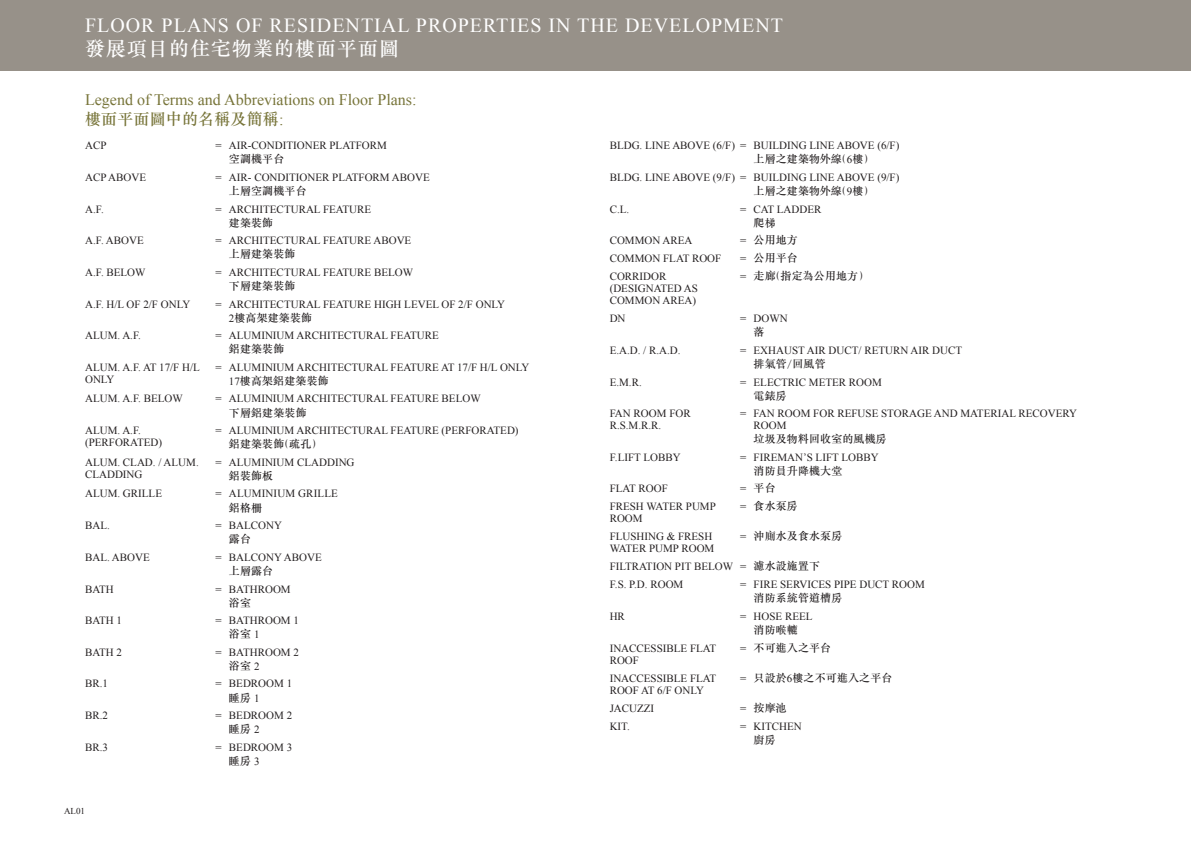
<style>
.page{position:relative;width:1191px;height:842px;background:#fff}
.page>*{position:absolute;margin:0;border:0;box-sizing:border-box;transform-origin:0 0}
.t1{font:20px "Times New Roman";letter-spacing:.05em;color:#fff}
.t2{font:500 20px "M Sung HK";letter-spacing:.05em;color:#fff}
.t3{font:16px "Times New Roman";color:#78753a}
.t4{font:500 16px "M Sung HK";letter-spacing:.01em;color:#78753a}
.t5{font:11px/12px "Times New Roman";color:#231f20}
.t6{font:500 11px "M Sung HK";letter-spacing:.01em;color:#231f20}
.t7{font:9px "Times New Roman";color:#231f20}
.s1{font-family:"Times New Roman";font-weight:400}
.s2{font-family:"M Sung HK";font-weight:500}
</style>
<div class="page">
<div style="left:0;top:0;width:1191px;height:71px;background:#979189"></div>
<h1 class="t1" style="left:85px;top:12px;width:699px">FLOOR PLANS OF RESIDENTIAL PROPERTIES IN THE DEVELOPMENT</h1>
<h1 class="t2" style="left:85px;top:35px;width:316px">發展項目的住宅物業的樓面平面圖</h1>
<h2 class="t3" style="left:85px;top:89px;width:333px">Legend of Terms and Abbreviations on Floor Plans:</h2>
<h2 class="t4" style="left:85px;top:108px;width:200px">樓面平面圖中的名稱及簡稱<span class="s1">:</span></h2>
<p class="t5" style="left:85px;top:140px;width:23px">ACP</p>
<p class="t5" style="left:215px;top:140px;width:173px">= AIR-CONDITIONER PLATFORM</p>
<p class="t6" style="left:229px;top:152px;width:57px">空調機平台</p>
<p class="t5" style="left:85px;top:171px;width:63px">ACP ABOVE</p>
<p class="t5" style="left:215px;top:171px;width:216px">= AIR- CONDITIONER PLATFORM ABOVE</p>
<p class="t6" style="left:229px;top:183px;width:79px">上層空調機平台</p>
<p class="t5" style="left:85px;top:203px;width:20px">A.F.</p>
<p class="t5" style="left:215px;top:203px;width:157px">= ARCHITECTURAL FEATURE</p>
<p class="t6" style="left:229px;top:215px;width:46px">建築裝飾</p>
<p class="t5" style="left:85px;top:234px;width:60px">A.F. ABOVE</p>
<p class="t5" style="left:215px;top:234px;width:197px">= ARCHITECTURAL FEATURE ABOVE</p>
<p class="t6" style="left:229px;top:247px;width:68px">上層建築裝飾</p>
<p class="t5" style="left:85px;top:266px;width:62px">A.F. BELOW</p>
<p class="t5" style="left:215px;top:266px;width:199px">= ARCHITECTURAL FEATURE BELOW</p>
<p class="t6" style="left:229px;top:278px;width:68px">下層建築裝飾</p>
<p class="t5" style="left:85px;top:298px;width:107px">A.F. H/L OF 2/F ONLY</p>
<p class="t5" style="left:215px;top:298px;width:291px">= ARCHITECTURAL FEATURE HIGH LEVEL OF 2/F ONLY</p>
<p class="t6" style="left:229px;top:310px;width:85px"><span class="s1">2</span>樓高架建築裝飾</p>
<p class="t5" style="left:85px;top:329px;width:57px">ALUM. A.F.</p>
<p class="t5" style="left:215px;top:329px;width:225px">= ALUMINIUM ARCHITECTURAL FEATURE</p>
<p class="t6" style="left:229px;top:341px;width:57px">鋁建築裝飾</p>
<p class="t5" style="left:85px;top:361px;width:116px">ALUM. A.F. AT 17/F H/L<br>ONLY</p>
<p class="t5" style="left:215px;top:361px;width:315px">= ALUMINIUM ARCHITECTURAL FEATURE AT 17/F H/L ONLY</p>
<p class="t5" style="left:609px;top:139px;width:291px">BLDG. LINE ABOVE (6/F) = BUILDING LINE ABOVE (6/F)</p>
<p class="t6" style="left:753px;top:152px;width:117px">上層之建築物外線(<span class="s1">6</span>樓)</p>
<p class="t5" style="left:609px;top:171px;width:291px">BLDG. LINE ABOVE (9/F) = BUILDING LINE ABOVE (9/F)</p>
<p class="t6" style="left:753px;top:183px;width:117px">上層之建築物外線(<span class="s1">9</span>樓)</p>
<p class="t5" style="left:609px;top:203px;width:21px">C.L.</p>
<p class="t5" style="left:740px;top:203px;width:83px">= CAT LADDER</p>
<p class="t6" style="left:753px;top:215px;width:24px">爬梯</p>
<p class="t5" style="left:609px;top:234px;width:84px">COMMON AREA</p>
<p class="t6" style="left:740px;top:233px;width:59px"><span class="s1">=</span> 公用地方</p>
<p class="t5" style="left:609px;top:252px;width:113px">COMMON FLAT ROOF</p>
<p class="t6" style="left:740px;top:251px;width:59px"><span class="s1">=</span> 公用平台</p>
<p class="t5" style="left:609px;top:270px;width:90px">CORRIDOR (DESIGNATED AS<br>COMMON AREA)</p>
<p class="t6" style="left:740px;top:269px;width:125px"><span class="s1">=</span> 走廊(指定為公用地方)</p>
<p class="t5" style="left:609px;top:312px;width:17px">DN</p>
<p class="t5" style="left:740px;top:312px;width:49px">= DOWN</p>
<p class="t6" style="left:753px;top:325px;width:12px">落</p>
<p class="t5" style="left:609px;top:344px;width:72px">E.A.D. / R.A.D.</p>
<p class="t5" style="left:740px;top:344px;width:223px">= EXHAUST AIR DUCT/ RETURN AIR DUCT</p>
<p class="t6" style="left:753px;top:356px;width:74px">排氣管/回風管</p>
<p class="t5" style="left:609px;top:376px;width:34px">E.M.R.</p>
<p class="t5" style="left:740px;top:376px;width:143px">= ELECTRIC METER ROOM</p>
<p class="t6" style="left:753px;top:388px;width:35px">電錶房</p>
<p class="t5" style="left:609px;top:407px;width:83px">FAN ROOM FOR<br>R.S.M.R.R.</p>
<p class="t5" style="left:753px;top:407px;width:325px;text-indent:-13px">= FAN ROOM FOR REFUSE STORAGE AND MATERIAL RECOVERY<br>ROOM</p>
<p class="t6" style="left:753px;top:431px;width:135px">垃圾及物料回收室的風機房</p>
<p class="t5" style="left:609px;top:451px;width:73px">F.LIFT LOBBY</p>
<p class="t5" style="left:740px;top:451px;width:140px">= FIREMAN’S LIFT LOBBY</p>
<p class="t6" style="left:753px;top:463px;width:90px">消防員升降機大堂</p>
<p class="t5" style="left:609px;top:482px;width:60px">FLAT ROOF</p>
<p class="t6" style="left:740px;top:481px;width:37px"><span class="s1">=</span> 平台</p>
<p class="t5" style="left:609px;top:500px;width:108px">FRESH WATER PUMP<br>ROOM</p>
<p class="t6" style="left:740px;top:499px;width:59px"><span class="s1">=</span> 食水泵房</p>
<p class="t5" style="left:609px;top:530px;width:106px">FLUSHING &amp; FRESH<br>WATER PUMP ROOM</p>
<p class="t6" style="left:740px;top:529px;width:104px"><span class="s1">=</span> 沖廁水及食水泵房</p>
<p class="t5" style="left:609px;top:557px;width:212px;line-height:18px">FILTRATION PIT BELOW = <span class="s2">濾水設施置下<br></span>F.S. P.D. ROOM</p>
<p class="t6" style="left:229px;top:373px;width:101px"><span class="s1">17</span>樓高架鋁建築裝飾</p>
<p class="t5" style="left:85px;top:393px;width:99px">ALUM. A.F. BELOW</p>
<p class="t5" style="left:215px;top:393px;width:267px">= ALUMINIUM ARCHITECTURAL FEATURE BELOW</p>
<p class="t6" style="left:229px;top:405px;width:79px">下層鋁建築裝飾</p>
<p class="t5" style="left:85px;top:424px;width:79px">ALUM. A.F. (PERFORATED)</p>
<p class="t5" style="left:215px;top:424px;width:305px">= ALUMINIUM ARCHITECTURAL FEATURE (PERFORATED)</p>
<p class="t6" style="left:229px;top:436px;width:90px">鋁建築裝飾(疏孔)</p>
<p class="t5" style="left:85px;top:456px;width:115px">ALUM. CLAD. / ALUM.<br>CLADDING</p>
<p class="t5" style="left:215px;top:456px;width:141px">= ALUMINIUM CLADDING</p>
<p class="t6" style="left:229px;top:468px;width:46px">鋁裝飾板</p>
<p class="t5" style="left:85px;top:487px;width:78px">ALUM. GRILLE</p>
<p class="t5" style="left:215px;top:487px;width:124px">= ALUMINIUM GRILLE</p>
<p class="t6" style="left:229px;top:500px;width:35px">鋁格柵</p>
<p class="t5" style="left:85px;top:519px;width:26px">BAL.</p>
<p class="t5" style="left:215px;top:519px;width:68px">= BALCONY</p>
<p class="t6" style="left:229px;top:532px;width:24px">露台</p>
<p class="t5" style="left:85px;top:551px;width:66px">BAL. ABOVE</p>
<p class="t5" style="left:215px;top:551px;width:108px">= BALCONY ABOVE</p>
<p class="t6" style="left:229px;top:563px;width:46px">上層露台</p>
<p class="t5" style="left:85px;top:583px;width:30px">BATH</p>
<p class="t5" style="left:215px;top:583px;width:77px">= BATHROOM</p>
<p class="t6" style="left:229px;top:595px;width:24px">浴室</p>
<p class="t5" style="left:85px;top:614px;width:38px">BATH 1</p>
<p class="t5" style="left:215px;top:614px;width:85px">= BATHROOM 1</p>
<p class="t6" style="left:229px;top:626px;width:32px">浴室 <span class="s1">1</span></p>
<p class="t5" style="left:85px;top:646px;width:38px">BATH 2</p>
<p class="t5" style="left:215px;top:646px;width:85px">= BATHROOM 2</p>
<p class="t6" style="left:229px;top:658px;width:32px">浴室 <span class="s1">2</span></p>
<p class="t5" style="left:85px;top:677px;width:24px">BR.1</p>
<p class="t5" style="left:215px;top:677px;width:78px">= BEDROOM 1</p>
<p class="t6" style="left:229px;top:690px;width:32px">睡房 <span class="s1">1</span></p>
<p class="t5" style="left:85px;top:709px;width:24px">BR.2</p>
<p class="t5" style="left:215px;top:709px;width:78px">= BEDROOM 2</p>
<p class="t6" style="left:229px;top:721px;width:32px">睡房 <span class="s1">2</span></p>
<p class="t5" style="left:85px;top:741px;width:24px">BR.3</p>
<p class="t5" style="left:215px;top:741px;width:78px">= BEDROOM 3</p>
<p class="t6" style="left:229px;top:753px;width:32px">睡房 <span class="s1">3</span></p>
<p class="t5" style="left:740px;top:578px;width:186px">= FIRE SERVICES PIPE DUCT ROOM</p>
<p class="t6" style="left:753px;top:591px;width:90px">消防系統管道槽房</p>
<p class="t5" style="left:609px;top:610px;width:17px">HR</p>
<p class="t5" style="left:740px;top:610px;width:74px">= HOSE REEL</p>
<p class="t6" style="left:753px;top:622px;width:46px">消防喉轆</p>
<p class="t5" style="left:609px;top:642px;width:108px">INACCESSIBLE FLAT<br>ROOF</p>
<p class="t6" style="left:740px;top:640px;width:93px"><span class="s1">=</span> 不可進入之平台</p>
<p class="t5" style="left:609px;top:672px;width:108px">INACCESSIBLE FLAT<br>ROOF AT 6/F ONLY</p>
<p class="t6" style="left:740px;top:670px;width:154px"><span class="s1">=</span> 只設於<span class="s1">6</span>樓之不可進入之平台</p>
<p class="t5" style="left:609px;top:702px;width:46px">JACUZZI</p>
<p class="t6" style="left:740px;top:700px;width:48px"><span class="s1">=</span> 按摩池</p>
<p class="t5" style="left:609px;top:720px;width:22px">KIT.</p>
<p class="t5" style="left:740px;top:720px;width:63px">= KITCHEN</p>
<p class="t6" style="left:753px;top:732px;width:24px">廚房</p>
<p class="t7" style="left:64px;top:804px;width:22px">AL01</p>
</div>
